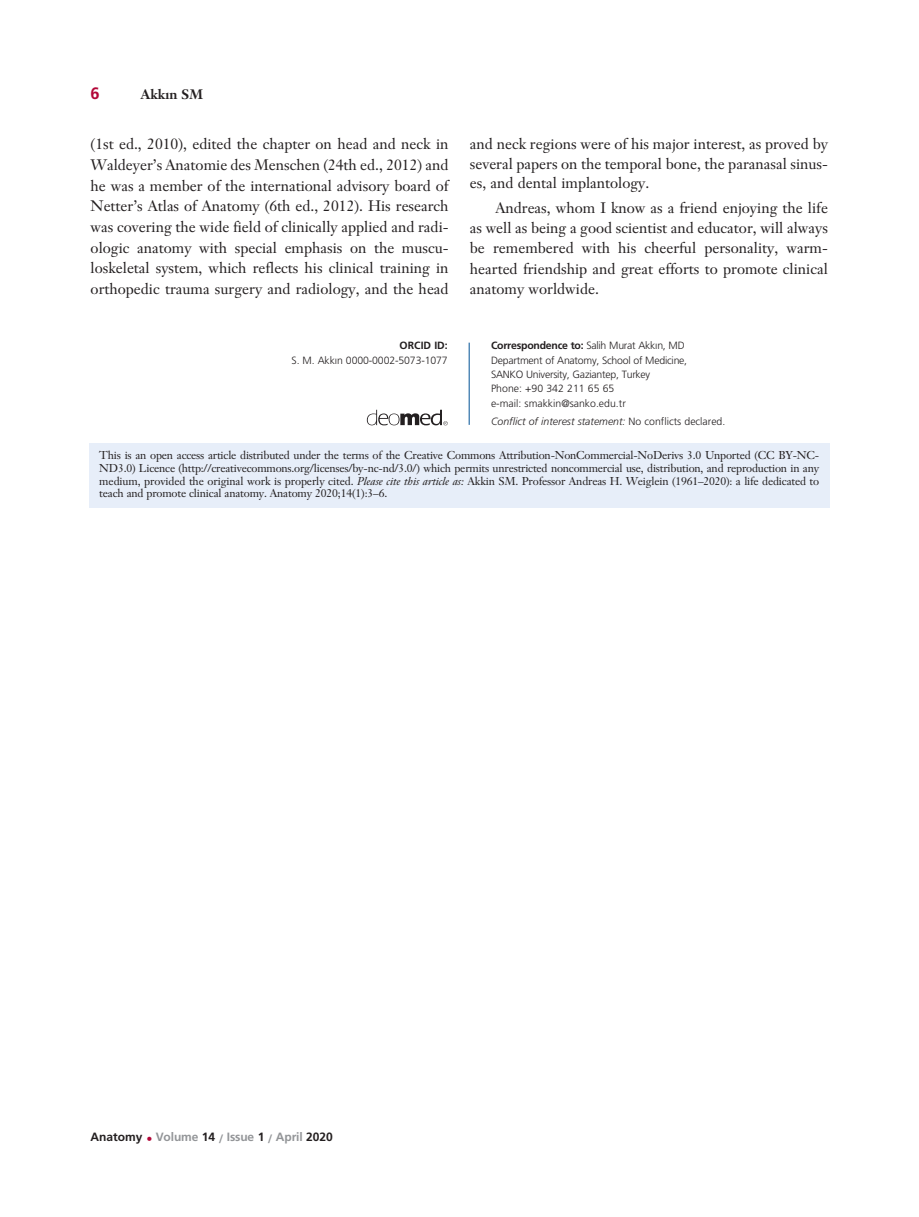
<style>
.page{position:relative;width:919px;height:1217px;background:#fff}
.page>*{position:absolute;margin:0;border:0;box-sizing:border-box;transform-origin:0 0}
.t1{font:700 16.5px "Frutiger";color:#b30738}
.t2{font:15px/20.7px "Janson Text";color:#231f20;text-align:justify}
.t3{font:700 13.5px "Janson Text";color:#231f20}
.t4{font:700 12px "Frutiger";letter-spacing:-.01em;color:#939598}
.t5{font:11.25px/12.6px "Janson Text";letter-spacing:-.015em;color:#231f20;text-align:justify}
.t6{font:300 10.5px/14.2px "Frutiger";letter-spacing:-.02em;color:#231f20}
.t7{font:italic 300 10.5px "Frutiger";color:#231f20}
.s1{font-weight:700}
.s2{font-style:normal}
.s3{font-style:italic}
.s4{color:#231f20}
.s5{color:#b30738}
</style>
<div class="page">
<hr style="left:469px;top:342px;width:1px;height:83px;background:#005295">
<div style="left:89px;top:443px;width:740px;height:64px;background:#e7eef9"></div>
<svg style="left:367px;top:409px;width:80px;height:16px"></svg>
<p class="t1" style="left:91px;top:87px;width:11px">6</p>
<p class="t3" style="left:141px;top:89px;width:63px">Akk›n SM</p>
<p class="t2" style="left:91px;top:135px;width:359px">(1st ed., 2010), edited the chapter on head and neck in Waldeyer’s Anatomie des Menschen (24th ed., 2012) and he was a member of the international advisory board of Netter’s Atlas of Anatomy (6th ed., 2012). His research was covering the wide field of clinically applied and radi&shy;ologic anatomy with special emphasis on the muscu&shy;loskeletal system, which reflects his clinical training in orthopedic trauma surgery and radiology, and the head</p>
<p class="t2" style="left:470px;top:136px;width:359px;line-height:19.4px">and neck regions were of his major interest, as proved by several papers on the temporal bone, the paranasal sinus&shy;es, and dental implantology.</p>
<p class="t2" style="left:470px;top:199px;width:359px;text-indent:26px">Andreas, whom I know as a friend enjoying the life as well as being a good scientist and educator, will always be remembered with his cheerful personality, warm&shy;hearted friendship and great efforts to promote clinical anatomy worldwide.</p>
<p class="t6" style="left:491px;top:339px;width:198px"><span class="s1">Correspondence to:</span> Salih Murat Akk›n, MD Department of Anatomy, School of Medicine, SANKO University, Gaziantep, Turkey<br>Phone: +90 342 211 65 65<br>e-mail: smakkin@sanko.edu.tr</p>
<p class="t7" style="left:491px;top:417px;width:236px">Conflict of interest statement: <span class="s2">No conflicts declared.</span></p>
<p class="t5" style="left:99px;top:450px;width:721px">This is an open access article distributed under the terms of the Creative Commons Attribution-NonCommercial-NoDerivs 3.0 Unported (CC BY-NC-ND3.0) Licence (http://creativecommons.org/licenses/by-nc-nd/3.0/) which permits unrestricted noncommercial use, distribution, and reproduction in any medium, provided the original work is properly cited. <span class="s3">Please cite this article as:</span> Akkin SM. Professor Andreas H. Weiglein (1961–2020): a life dedicated to teach and promote clinical anatomy. Anatomy 2020;14(1):3–6.</p>
<p class="t6" style="left:291px;top:339px;width:158px;line-height:14.9px;text-align:right"><span class="s1">ORCID ID:<br></span>S. M. Akk›n 0000-0002-5073-1077</p>
<p class="t4" style="left:91px;top:1132px;width:244px"><span class="s4">Anatomy</span> <span class="s5">•</span> Volume <span class="s4">14</span> / Issue <span class="s4">1</span> / April <span class="s4">2020</span></p>
</div>
